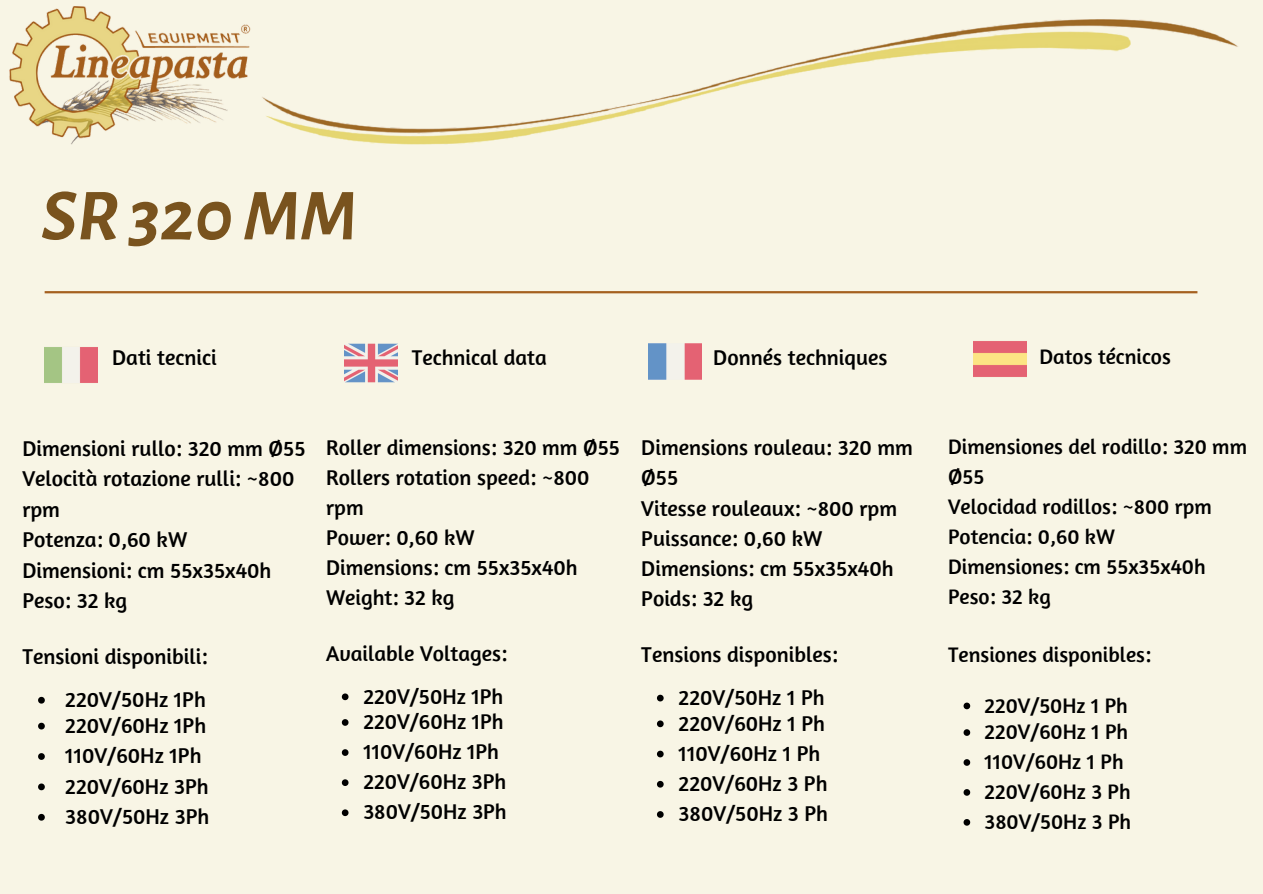
<style>
.page{position:relative;width:1263px;height:894px;background:#fff}
.page>*{position:absolute;margin:0;border:0;box-sizing:border-box;transform-origin:0 0}
.t1{font:italic 700 73.35px "Alegreya Sans SC";color:#79531e}
.t2{font:21.9px/30.3px "Amaranth";color:#000}
.t3{font:21.45px/29.8px "Amaranth";color:#000}
</style>
<div class="page">
<div style="left:0;top:0;width:1263px;height:893px;background:#f8f5e5"></div>
<img style="left:9px;top:6px;width:231px;height:139px">
<img style="left:240px;top:19px;width:998px;height:126px">
<svg style="left:38px;top:696px;width:7px;height:7px"></svg>
<svg style="left:38px;top:722px;width:7px;height:7px"></svg>
<svg style="left:38px;top:753px;width:7px;height:6px"></svg>
<svg style="left:38px;top:783px;width:7px;height:7px"></svg>
<svg style="left:38px;top:813px;width:7px;height:7px"></svg>
<svg style="left:342px;top:693px;width:6px;height:7px"></svg>
<svg style="left:342px;top:719px;width:6px;height:6px"></svg>
<svg style="left:342px;top:749px;width:6px;height:6px"></svg>
<svg style="left:342px;top:779px;width:6px;height:6px"></svg>
<svg style="left:342px;top:809px;width:6px;height:6px"></svg>
<svg style="left:657px;top:694px;width:7px;height:7px"></svg>
<svg style="left:657px;top:720px;width:7px;height:7px"></svg>
<svg style="left:657px;top:750px;width:7px;height:7px"></svg>
<svg style="left:657px;top:780px;width:7px;height:7px"></svg>
<svg style="left:657px;top:811px;width:7px;height:6px"></svg>
<svg style="left:963px;top:702px;width:7px;height:7px"></svg>
<svg style="left:963px;top:729px;width:7px;height:6px"></svg>
<svg style="left:963px;top:759px;width:7px;height:6px"></svg>
<svg style="left:963px;top:789px;width:7px;height:6px"></svg>
<svg style="left:963px;top:819px;width:7px;height:6px"></svg>
<hr style="left:45px;top:291px;width:1152px;height:2px;background:#a5601f">
<img style="left:45px;top:347px;width:53px;height:36px">
<img style="left:344px;top:343px;width:53px;height:40px">
<img style="left:648px;top:343px;width:53px;height:37px">
<p class="t1" style="left:41px;top:180px;width:317px">SR320MM</p>
<p class="t2" style="left:112px;top:341px;width:106px">Dati tecnici</p>
<p class="t2" style="left:412px;top:341px;width:137px">Technical data</p>
<p class="t2" style="left:713px;top:341px;width:176px">Donnés techniques</p>
<p class="t2" style="left:22px;top:432px;width:285px">Dimensioni rullo: 320 mm Ø55</p>
<p class="t2" style="left:22px;top:463px;width:274px">Velocità rotazione rulli: ~800 rpm</p>
<p class="t2" style="left:22px;top:523px;width:166px">Potenza: 0,60 kW</p>
<p class="t2" style="left:22px;top:554px;width:251px">Dimensioni: cm 55x35x40h</p>
<p class="t2" style="left:22px;top:584px;width:106px">Peso: 32 kg</p>
<p class="t2" style="left:22px;top:640px;width:187px">Tensioni disponibili:</p>
<p class="t2" style="left:65px;top:683px;width:142px">220V/50Hz 1Ph</p>
<p class="t2" style="left:65px;top:709px;width:142px">220V/60Hz 1Ph</p>
<p class="t2" style="left:65px;top:739px;width:138px">110V/60Hz 1Ph</p>
<p class="t2" style="left:65px;top:770px;width:145px">220V/60Hz 3Ph</p>
<p class="t2" style="left:65px;top:800px;width:146px">380V/50Hz 3Ph</p>
<p class="t2" style="left:326px;top:431px;width:295px">Roller dimensions: 320 mm Ø55</p>
<p class="t2" style="left:326px;top:462px;width:265px">Rollers rotation speed: ~800 rpm</p>
<p class="t2" style="left:326px;top:522px;width:150px">Power: 0,60 kW</p>
<p class="t2" style="left:326px;top:552px;width:253px">Dimensions: cm 55x35x40h</p>
<p class="t2" style="left:326px;top:582px;width:130px">Weight: 32 kg</p>
<p class="t2" style="left:326px;top:637px;width:183px">Available Voltages:</p>
<p class="t2" style="left:363px;top:680px;width:141px">220V/50Hz 1Ph</p>
<p class="t2" style="left:363px;top:705px;width:142px">220V/60Hz 1Ph</p>
<p class="t2" style="left:363px;top:735px;width:137px">110V/60Hz 1Ph</p>
<p class="t2" style="left:363px;top:765px;width:144px">220V/60Hz 3Ph</p>
<p class="t2" style="left:363px;top:796px;width:145px">380V/50Hz 3Ph</p>
<p class="t2" style="left:641px;top:432px;width:273px">Dimensions rouleau: 320 mm<br>Ø55</p>
<p class="t2" style="left:641px;top:492px;width:257px">Vitesse rouleaux: ~800 rpm</p>
<p class="t2" style="left:641px;top:522px;width:182px">Puissance: 0,60 kW</p>
<p class="t2" style="left:641px;top:552px;width:254px">Dimensions: cm 55x35x40h</p>
<p class="t2" style="left:641px;top:583px;width:113px">Poids: 32 kg</p>
<p class="t2" style="left:641px;top:638px;width:198px">Tensions disponibles:</p>
<p class="t2" style="left:679px;top:681px;width:148px">220V/50Hz 1 Ph</p>
<p class="t2" style="left:679px;top:707px;width:148px">220V/60Hz 1 Ph</p>
<p class="t2" style="left:679px;top:737px;width:143px">110V/60Hz 1 Ph</p>
<p class="t2" style="left:679px;top:767px;width:150px">220V/60Hz 3 Ph</p>
<p class="t2" style="left:679px;top:797px;width:151px">380V/50Hz 3 Ph</p>
<p class="t3" style="left:1039px;top:341px;width:133px">Datos técnicos</p>
<p class="t3" style="left:948px;top:431px;width:301px">Dimensiones del rodillo: 320 mm<br>Ø55</p>
<p class="t3" style="left:948px;top:491px;width:265px">Velocidad rodillos: ~800 rpm</p>
<p class="t3" style="left:948px;top:521px;width:168px">Potencia: 0,60 kW</p>
<p class="t3" style="left:948px;top:551px;width:259px">Dimensiones: cm 55x35x40h</p>
<p class="t3" style="left:948px;top:581px;width:104px">Peso: 32 kg</p>
<p class="t3" style="left:948px;top:638px;width:205px">Tensiones disponibles:</p>
<p class="t3" style="left:985px;top:689px;width:145px">220V/50Hz 1 Ph</p>
<p class="t3" style="left:985px;top:716px;width:145px">220V/60Hz 1 Ph</p>
<p class="t3" style="left:985px;top:746px;width:140px">110V/60Hz 1 Ph</p>
<p class="t3" style="left:985px;top:776px;width:148px">220V/60Hz 3 Ph</p>
<p class="t3" style="left:985px;top:805px;width:148px">380V/50Hz 3 Ph</p>
</div>
